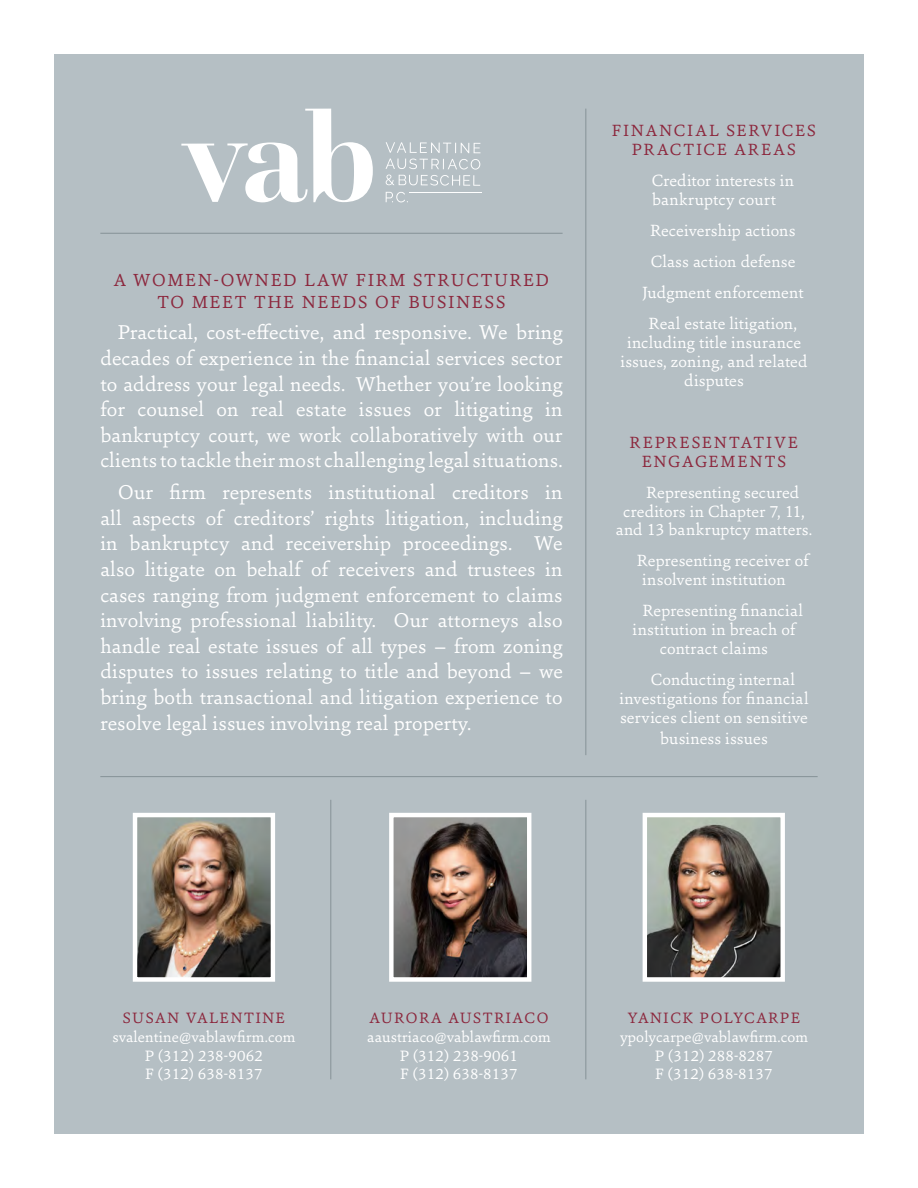
<style>
.page{position:relative;width:918px;height:1188px;background:#fff}
.page>*{position:absolute;margin:0;border:0;box-sizing:border-box;transform-origin:0 0}
.t1{font:21.6px/25.7px "Sina";letter-spacing:.01em;color:#fff;text-align:justify}
.t2{font:18.9px/21.6px "Sina";letter-spacing:.11em;color:#8c273d;text-align:center}
.t3{font:17.55px/18.9px "Sina";letter-spacing:.01em;color:#fff}
.t4{font:17.55px/18.9px "Sina";letter-spacing:.12em;color:#8c273d;text-align:center}
.t5{font:16.2px/18.9px "Sina";letter-spacing:.01em;color:#fff;text-align:center}
.t6{font:16.2px "Sina";letter-spacing:.1em;color:#8c273d}
</style>
<div class="page">
<div style="left:54px;top:54px;width:810px;height:1080px;background:#b5bfc4"></div>
<svg style="left:181px;top:109px;width:192px;height:93px"></svg>
<svg style="left:386px;top:142px;width:94px;height:44px"></svg>
<hr style="left:409px;top:192px;width:72px;height:1px;background:#fff">
<svg style="left:386px;top:192px;width:22px;height:10px"></svg>
<img style="left:138px;top:818px;width:132px;height:159px">
<div style="left:133px;top:813px;width:142px;height:169px;border:4px solid #fff"></div>
<hr style="left:100px;top:233px;width:463px;height:1px;background:#869297">
<hr style="left:585px;top:109px;width:1px;height:646px;background:#869297">
<hr style="left:100px;top:776px;width:718px;height:1px;background:#869297">
<img style="left:394px;top:818px;width:132px;height:159px">
<div style="left:389px;top:813px;width:142px;height:169px;border:4px solid #fff"></div>
<img style="left:648px;top:818px;width:132px;height:159px">
<div style="left:643px;top:813px;width:142px;height:169px;border:4px solid #fff"></div>
<hr style="left:585px;top:800px;width:1px;height:279px;background:#869297">
<hr style="left:330px;top:800px;width:1px;height:279px;background:#869297">
<p class="t2" style="left:114px;top:269px;width:437px">A WOMEN-OWNED LAW FIRM STRUCTURED<br>TO MEET THE NEEDS OF BUSINESS</p>
<p class="t1" style="left:100px;top:319px;width:464px;text-indent:18px">Practical, cost-effective, and responsive. We bring decades of experience in the financial services sector to address your legal needs. Whether you’re looking for counsel on real estate issues or litigating in bankruptcy court, we work collaboratively with our clients to tackle their most challenging legal situations.</p>
<p class="t1" style="left:100px;top:479px;width:464px;text-indent:18px">Our firm represents institutional creditors in all aspects of creditors’ rights litigation, including in bankruptcy and receivership proceedings. We also litigate on behalf of receivers and trustees in cases ranging from judgment enforcement to claims involving professional liability. Our attorneys also handle real estate issues of all types – from zoning disputes to issues relating to title and beyond – we bring both transactional and litigation experience to resolve legal issues involving real property.</p>
<p class="t4" style="left:612px;top:121px;width:205px">FINANCIAL SERVICES<br>PRACTICE AREAS</p>
<p class="t3" style="left:652px;top:171px;width:144px">Creditor interests in bankruptcy court</p>
<p class="t3" style="left:642px;top:214px;width:163px;line-height:31px;text-align:center">Receivership actions<br>Class action defense<br>Judgment enforcement<br>Real estate litigation,</p>
<p class="t3" style="left:621px;top:332px;width:188px;text-align:center">including title insurance issues, zoning, and related disputes</p>
<p class="t4" style="left:630px;top:432px;width:170px">REPRESENTATIVE<br>ENGAGEMENTS</p>
<p class="t3" style="left:647px;top:482px;width:154px">Representing secured</p>
<p class="t3" style="left:623px;top:501px;width:183px">creditors in Chapter 7, 11,</p>
<p class="t3" style="left:616px;top:520px;width:198px">and 13 bankruptcy matters.</p>
<p class="t3" style="left:637px;top:551px;width:173px">Representing receiver of insolvent institution</p>
<p class="t3" style="left:633px;top:601px;width:172px;text-align:center">Representing financial institution in breach of contract claims</p>
<p class="t3" style="left:619px;top:669px;width:191px;text-indent:31px">Conducting internal investigations for financial services client on sensitive</p>
<p class="t3" style="left:660px;top:729px;width:109px">business issues</p>
<p class="t6" style="left:123px;top:1007px;width:164px">SUSAN VALENTINE</p>
<p class="t5" style="left:113px;top:1026px;width:184px">svalentine@vablawfirm.com<br>P (312) 238-9062<br>F (312) 638-8137</p>
<p class="t6" style="left:370px;top:1007px;width:180px">AURORA AUSTRIACO</p>
<p class="t5" style="left:367px;top:1026px;width:185px">aaustriaco@vablawfirm.com<br>P (312) 238-9061<br>F (312) 638-8137</p>
<p class="t6" style="left:628px;top:1007px;width:174px">YANICK POLYCARPE</p>
<p class="t5" style="left:620px;top:1027px;width:190px">ypolycarpe@vablawfirm.com<br>P (312) 288-8287<br>F (312) 638-8137</p>
</div>
